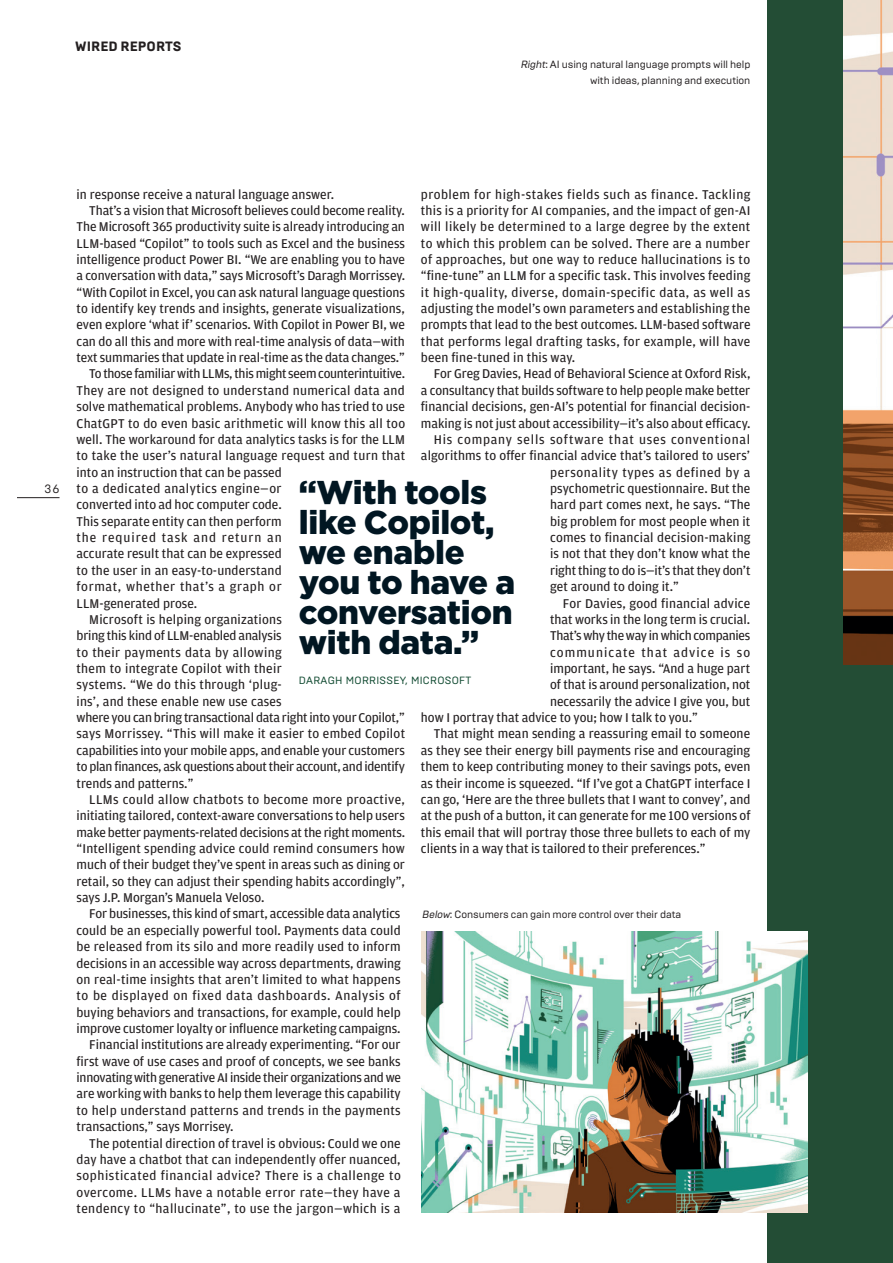
<style>
.page{position:relative;width:893px;height:1263px;background:#fff}
.page>*{position:absolute;margin:0;border:0;box-sizing:border-box;transform-origin:0 0}
.JPM_Body_2_indent{font:900 33px/30px "Gotham";letter-spacing:-.01em;color:#011622}
.JPM_Body_2_indent-2{font:13.5px/16.4px "Amplitude";letter-spacing:.005em;color:#231f20;text-align:justify}
.JPM_Body_2_indent-3{font:13.5px "Amplitude";letter-spacing:.06em;color:#231f20}
.JPM_Body_2_indent-4{font:13.5px "Amplitude";letter-spacing:-.02em;color:#231f20}
.JPM_Body_2_indent-5{font:13.5px "Amplitude";letter-spacing:.045em;color:#231f20}
.JPM_Body_2_indent-6{font:13.5px "Amplitude";letter-spacing:.08em;color:#231f20}
.Wired_Slug{font:800 13.5px "Brutal Type";color:#231f20}
.FOLIOS_left{font:12px "Brutal Type";color:#231f20}
.JPM_Body_2_indent-7{font:10.5px/16.4px "Brutal Type";letter-spacing:-.01em;color:#231f20;text-align:right}
.t1{font:10.5px "Brutal Type";letter-spacing:.03em;color:#134c33}
.s1{font-style:italic}
</style>
<div class="page">
<div style="left:767px;top:0;width:126px;height:1263px;background:#234d35"></div>
<img style="left:844px;top:0;width:49px;height:664px">
<hr style="left:17px;top:497px;width:43px;height:1px;background:#231f20">
<img style="left:422px;top:932px;width:386px;height:281px">
<p class="Wired_Slug" style="left:75px;top:38px;width:108px">WIRED REPORTS</p>
<p class="JPM_Body_2_indent-7" style="left:520px;top:56px;width:232px"><span class="s1">Right</span>: AI using natural language prompts will help with ideas, planning and execution</p>
<p class="FOLIOS_left" style="left:44px;top:482px;width:17px">36</p>
<p class="JPM_Body_2_indent-2" style="left:421px;top:186px;width:331px">problem for high-stakes fields such as finance. Tackling this is a priority for AI companies, and the impact of gen-AI will likely be determined to a large degree by the extent to which this problem can be solved. There are a number of approaches, but one way to reduce hallucinations is to “fine-tune” an LLM for a specific task. This involves feeding it high-quality, diverse, domain-specific data, as well as adjusting the model’s own parameters and establishing the prompts that lead to the best outcomes. LLM-based software that performs legal drafting tasks, for example, will have been fine-tuned in this way.</p>
<p class="JPM_Body_2_indent-2" style="left:421px;top:366px;width:331px;text-indent:13px">For Greg Davies, Head of Behavioral Science at Oxford Risk, a consultancy that builds software to help people make better financial decisions, gen-AI’s potential for financial decision&shy;making is not just about accessibility—it’s also about efficacy.</p>
<p class="JPM_Body_2_indent-3" style="left:434px;top:432px;width:318px">His company sells software that uses conventional</p>
<p class="JPM_Body_2_indent-2" style="left:421px;top:448px;width:331px">algorithms to offer financial advice that’s tailored to users’</p>
<p class="JPM_Body_2_indent-5" style="left:550px;top:465px;width:202px">personality types as defined by a</p>
<p class="JPM_Body_2_indent-2" style="left:550px;top:480px;width:202px">psychometric questionnaire. But the</p>
<p class="JPM_Body_2_indent-2" style="left:550px;top:497px;width:202px">hard part comes next, he says. “The</p>
<p class="JPM_Body_2_indent-2" style="left:550px;top:513px;width:202px">big problem for most people when it</p>
<p class="JPM_Body_2_indent-2" style="left:550px;top:530px;width:202px">comes to financial decision-making</p>
<p class="JPM_Body_2_indent-2" style="left:550px;top:546px;width:202px">is not that they don’t know what the</p>
<p class="JPM_Body_2_indent-2" style="left:550px;top:562px;width:202px">right thing to do is—it’s that they don’t</p>
<p class="JPM_Body_2_indent-2" style="left:550px;top:579px;width:130px">get around to doing it.”</p>
<p class="JPM_Body_2_indent-2" style="left:563px;top:595px;width:189px">For Davies, good financial advice</p>
<p class="JPM_Body_2_indent-2" style="left:550px;top:611px;width:202px">that works in the long term is crucial.</p>
<p class="JPM_Body_2_indent-4" style="left:550px;top:628px;width:202px">That’s why the way in which companies</p>
<p class="JPM_Body_2_indent-6" style="left:550px;top:645px;width:202px">communicate that advice is so</p>
<p class="JPM_Body_2_indent-2" style="left:550px;top:660px;width:202px">important, he says. “And a huge part</p>
<p class="JPM_Body_2_indent-2" style="left:550px;top:677px;width:202px">of that is around personalization, not</p>
<p class="JPM_Body_2_indent-2" style="left:550px;top:693px;width:202px">necessarily the advice I give you, but</p>
<p class="JPM_Body_2_indent-2" style="left:421px;top:709px;width:278px">how I portray that advice to you; how I talk to you.”</p>
<p class="JPM_Body_2_indent-2" style="left:421px;top:726px;width:331px;text-indent:13px">That might mean sending a reassuring email to someone as they see their energy bill payments rise and encouraging them to keep contributing money to their savings pots, even as their income is squeezed. “If I’ve got a ChatGPT interface I can go, ‘Here are the three bullets that I want to convey’, and at the push of a button, it can generate for me 100 versions of this email that will portray those three bullets to each of my clients in a way that is tailored to their preferences.”</p>
<p class="JPM_Body_2_indent-2" style="left:77px;top:186px;width:259px">in response receive a natural language answer.</p>
<p class="JPM_Body_2_indent-2" style="left:77px;top:202px;width:330px;text-indent:13px">That’s a vision that Microsoft believes could become reality.<br>The Microsoft 365 productivity suite is already introducing an LLM-based “Copilot” to tools such as Excel and the business intelligence product Power BI. “We are enabling you to have a conversation with data,” says Microsoft’s Daragh Morrissey. “With Copilot in Excel, you can ask natural language questions to identify key trends and insights, generate visualizations, even explore ‘what if’ scenarios. With Copilot in Power BI, we can do all this and more with real-time analysis of data—with text summaries that update in real-time as the data changes.”</p>
<p class="JPM_Body_2_indent-2" style="left:77px;top:366px;width:330px;text-align:left;text-indent:13px">To those familiar with LLMs, this might seem counterintuitive.<br>They are not designed to understand numerical data and solve mathematical problems. Anybody who has tried to use ChatGPT to do even basic arithmetic will know this all too well. The workaround for data analytics tasks is for the LLM to take the user’s natural language request and turn that into an instruction that can be passed<br>to a dedicated analytics engine—or<br>converted into ad hoc computer code.<br>This separate entity can then perform<br>the required task and return an<br>accurate result that can be expressed<br>to the user in an easy-to-understand<br>format, whether that’s a graph or<br>LLM-generated prose.</p>
<p class="JPM_Body_2_indent-2" style="left:77px;top:611px;width:330px;text-align:left;text-indent:13px">Microsoft is helping organizations<br>bring this kind of LLM-enabled analysis<br>to their payments data by allowing<br>them to integrate Copilot with their<br>systems. “We do this through ‘plug-<br>ins’, and these enable new use cases<br>where you can bring transactional data right into your Copilot,” says Morrissey. “This will make it easier to embed Copilot capabilities into your mobile apps, and enable your customers to plan finances, ask questions about their account, and identify trends and patterns.”</p>
<p class="JPM_Body_2_indent-2" style="left:77px;top:791px;width:330px;text-indent:13px">LLMs could allow chatbots to become more proactive, initiating tailored, context-aware conversations to help users make better payments-related decisions at the right moments. “Intelligent spending advice could remind consumers how much of their budget they’ve spent in areas such as dining or retail, so they can adjust their spending habits accordingly”, says J.P. Morgan’s Manuela Veloso.</p>
<p class="JPM_Body_2_indent-2" style="left:77px;top:906px;width:326px;text-indent:13px">For businesses, this kind of smart, accessible data analytics could be an especially powerful tool. Payments data could be released from its silo and more readily used to inform decisions in an accessible way across departments, drawing on real-time insights that aren’t limited to what happens to be displayed on fixed data dashboards. Analysis of buying behaviors and transactions, for example, could help improve customer loyalty or influence marketing campaigns.</p>
<p class="JPM_Body_2_indent-2" style="left:77px;top:1037px;width:326px;text-indent:13px">Financial institutions are already experimenting. “For our first wave of use cases and proof of concepts, we see banks innovating with generative AI inside their organizations and we are working with banks to help them leverage this capability to help understand patterns and trends in the payments transactions,” says Morrisey.</p>
<p class="JPM_Body_2_indent-2" style="left:77px;top:1135px;width:326px;text-indent:13px">The potential direction of travel is obvious: Could we one day have a chatbot that can independently offer nuanced, sophisticated financial advice? There is a challenge to overcome. LLMs have a notable error rate—they have a tendency to “hallucinate”, to use the jargon—which is a</p>
<p class="JPM_Body_2_indent" style="left:299px;top:477px;width:218px">“With tools like Copilot, we enable you to have a conversation with data.”</p>
<p class="t1" style="left:299px;top:674px;width:174px">DARAGH MORRISSEY, MICROSOFT</p>
<p class="JPM_Body_2_indent-7" style="left:422px;top:906px;width:261px"><span class="s1">Below</span>: Consumers can gain more control over their data</p>
</div>
